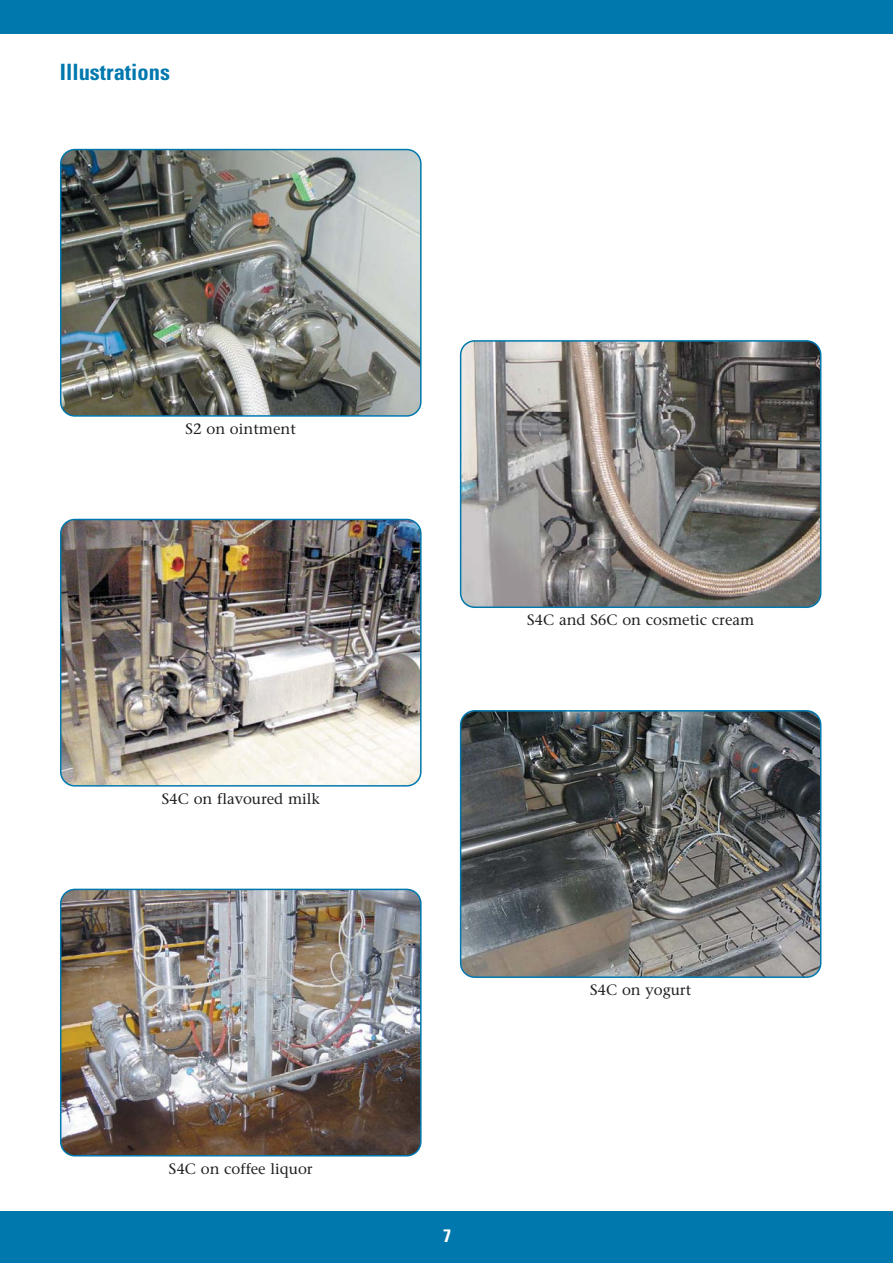
<style>
.page{position:relative;width:893px;height:1263px;background:#fff}
.page>*{position:absolute;margin:0;border:0;box-sizing:border-box;transform-origin:0 0}
.t1{font:700 condensed 22.5px "Univers";color:#0078ae}
.t2{font:700 condensed 18px "Univers";color:#fff}
.t3{font:15px "Stone Serif";color:#231f20}
</style>
<div class="page">
<div style="left:0;top:0;width:892px;height:34px;background:#0078ae"></div>
<div style="left:0;top:1212px;width:892px;height:51px;background:#0078ae"></div>
<img style="left:60px;top:149px;width:361px;height:268px">
<svg style="left:460px;top:340px;width:361px;height:268px;background:#82807e"></svg>
<img style="left:60px;top:519px;width:361px;height:268px">
<img style="left:60px;top:889px;width:361px;height:268px">
<svg style="left:460px;top:710px;width:361px;height:268px;background:#636666"></svg>
<h1 class="t1" style="left:60px;top:64px;width:111px">Illustrations</h1>
<p class="t3" style="left:186px;top:423px;width:112px">S2 on ointment</p>
<p class="t3" style="left:162px;top:793px;width:160px">S4C on flavoured milk</p>
<p class="t3" style="left:169px;top:1163px;width:145px">S4C on coffee liquor</p>
<p class="t3" style="left:527px;top:614px;width:229px">S4C and S6C on cosmetic cream</p>
<p class="t2" style="left:443px;top:1229px;width:9px">7</p>
<p class="t3" style="left:590px;top:984px;width:103px">S4C on yogurt</p>
</div>
